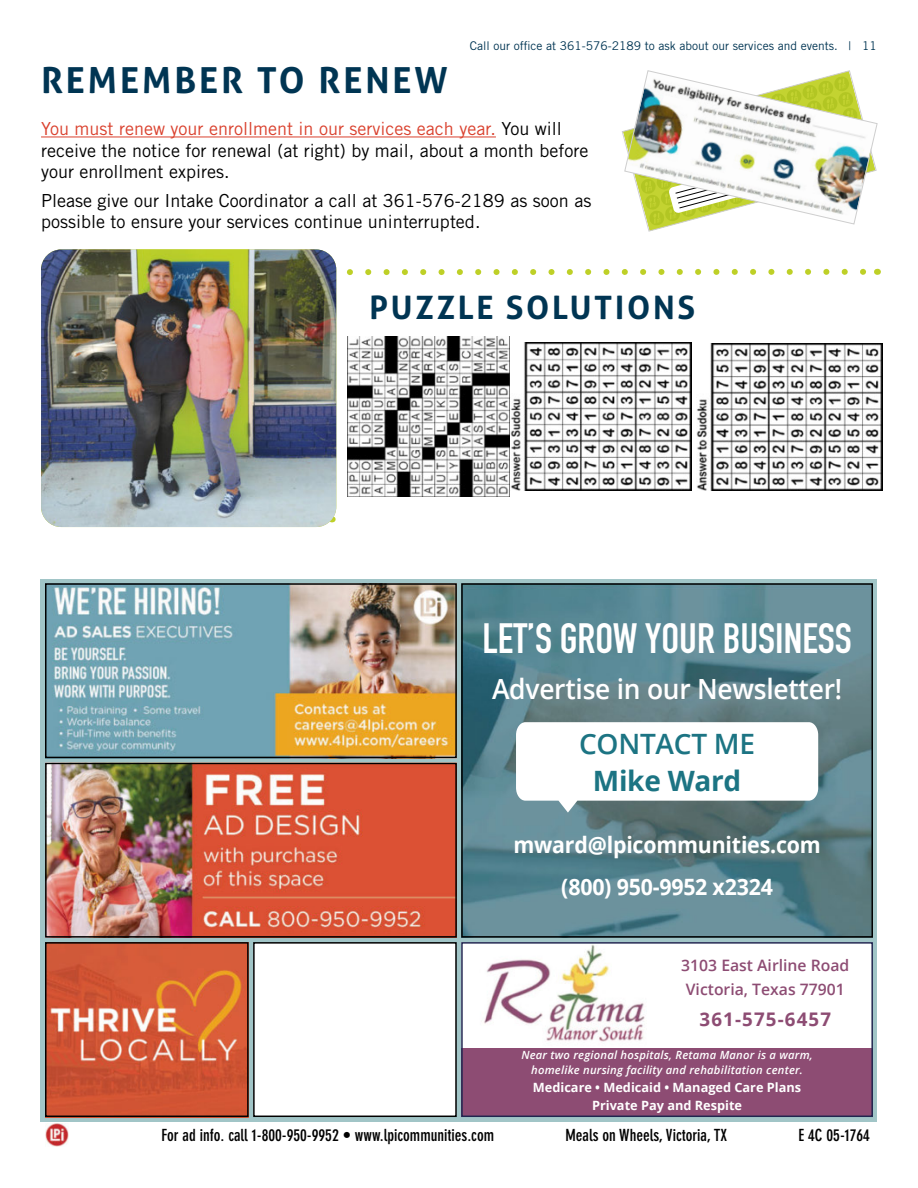
<style>
.page{position:relative;width:918px;height:1188px;background:#fff}
.page>*{position:absolute;margin:0;border:0;box-sizing:border-box;transform-origin:0 0}
.t1{font:700 41.85px "DIN Condensed";color:#fff}
.t2{font:700 36px "Aller";letter-spacing:.08em;color:#003553}
.t3{font:700 32.4px "Aller";letter-spacing:.08em;color:#003553}
.t4{font:600 28.05px "Open Sans";letter-spacing:-.01em;color:#1c7483}
.t5{font:700 28.05px "Open Sans";letter-spacing:-.01em;color:#1c7483}
.t6{font:600 27.75px "Open Sans";letter-spacing:-.01em;color:#fff;scale:.95 1}
.t7{font:700 22.5px/41.5px "Open Sans";letter-spacing:-.01em;color:#fff;text-align:center;scale:.95 1}
.t8{font:700 18.75px "Open Sans";letter-spacing:.06em;color:#8d4c73}
.t9{font:18px/21.6px "Trade Gothic LT Std";color:#000}
.t10{font:700 condensed 16.5px "DIN Neuzeit Grotesk Std";color:#000}
.t11{font:600 15.75px/24.6px "Open Sans";color:#8d4c73}
.t12{font:700 12.75px/17.9px "Open Sans";color:#fff;text-align:center}
.t13{font:12px "Trade Gothic LT Std";color:#003553}
.t14{font:italic 600 11.25px/14.9px "Open Sans";letter-spacing:.02em;color:#fff;text-align:center}
.s1{color:#da412e}
</style>
<div class="page">
<svg style="left:350px;top:269px;width:516px;height:6px"></svg>
<hr style="left:41px;top:137px;width:455px;height:1px;background:#da412e">
<svg style="left:622px;top:70px;width:256px;height:162px"></svg>
<img style="left:41px;top:249px;width:295px;height:278px">
<img style="left:697px;top:343px;width:185px;height:147px">
<img style="left:510px;top:342px;width:182px;height:148px">
<img style="left:348px;top:337px;width:161px;height:160px">
<div style="left:41px;top:579px;width:837px;height:543px;background:#a1c5c7"></div>
<img style="left:45px;top:1123px;width:23px;height:24px">
<img style="left:48px;top:945px;width:198px;height:169px">
<div style="left:45px;top:942px;width:204px;height:175px;border:2px solid #000"></div>
<div style="left:254px;top:943px;width:202px;height:173px;background:#fff"></div>
<div style="left:253px;top:942px;width:204px;height:175px;border:2px solid #000"></div>
<div style="left:461px;top:1047px;width:412px;height:70px;background:#8d4c73"></div>
<div style="left:461px;top:942px;width:412px;height:105px;background:#fff"></div>
<div style="left:461px;top:942px;width:412px;height:175px;border:2px solid #202650"></div>
<img style="left:467px;top:944px;width:198px;height:98px">
<img style="left:464px;top:586px;width:406px;height:349px">
<div style="left:461px;top:583px;width:412px;height:355px;border:2px solid #000"></div>
<svg style="left:516px;top:722px;width:302px;height:91px;background:#e8ebec"></svg>
<img style="left:48px;top:586px;width:406px;height:169px">
<div style="left:45px;top:583px;width:412px;height:175px;border:2px solid #000"></div>
<img style="left:48px;top:766px;width:406px;height:169px">
<div style="left:45px;top:763px;width:412px;height:175px;border:2px solid #000"></div>
<p class="t13" style="left:470px;top:38px;width:409px">Call our office at 361-576-2189 to ask about our services and events. | 11</p>
<h2 class="t2" style="left:41px;top:58px;width:408px">REMEMBER TO RENEW</h2>
<p class="t9" style="left:41px;top:118px;width:549px"><span class="s1">You must renew your enrollment in our services each year.</span> You will receive the notice for renewal (at right) by mail, about a month before your enrollment expires.</p>
<p class="t9" style="left:41px;top:189px;width:552px">Please give our Intake Coordinator a call at 361-576-2189 as soon as possible to ensure your services continue uninterrupted.</p>
<h3 class="t3" style="left:369px;top:286px;width:327px">PUZZLE SOLUTIONS</h3>
<h1 class="t1" style="left:483px;top:610px;width:371px">LET’S GROW YOUR BUSINESS</h1>
<h3 class="t6" style="left:492px;top:670px;width:370px">Advertise in our Newsletter!</h3>
<h3 class="t4" style="left:579px;top:724px;width:178px">CONTACT ME</h3>
<h3 class="t5" style="left:593px;top:761px;width:150px">Mike Ward</h3>
<p class="t7" style="left:513px;top:824px;width:325px">mward@lpicommunities.com (800) 950-9952 x2324</p>
<p class="t11" style="left:681px;top:952px;width:170px">3103 East Airline Road<br>Victoria, Texas 77901</p>
<p class="t8" style="left:700px;top:1006px;width:133px">361-575-6457</p>
<p class="t14" style="left:521px;top:1047px;width:293px">Near two regional hospitals, Retama Manor is a warm, homelike nursing facility and rehabilitation center.</p>
<p class="t12" style="left:533px;top:1078px;width:270px">Medicare • Medicaid • Managed Care Plans<br>Private Pay and Respite</p>
<p class="t10" style="left:162px;top:1126px;width:334px">For ad info. call 1-800-950-9952 • www.lpicommunities.com</p>
<p class="t10" style="left:566px;top:1126px;width:163px">Meals on Wheels, Victoria, TX</p>
<p class="t10" style="left:798px;top:1126px;width:73px">E 4C 05-1764</p>
</div>
